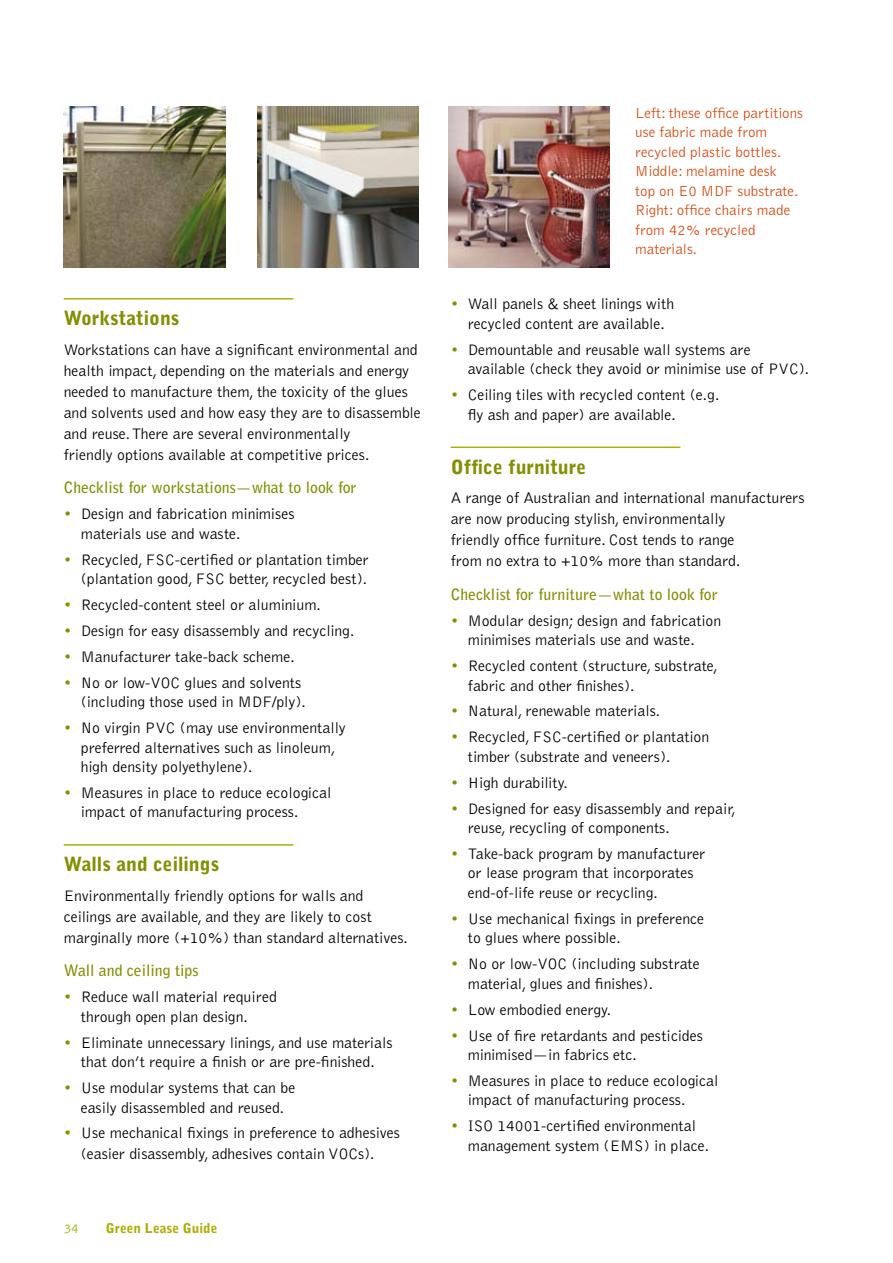
<style>
.page{position:relative;width:893px;height:1263px;background:#fff}
.page>*{position:absolute;margin:0;border:0;box-sizing:border-box;transform-origin:0 0}
.t1{font:900 19.5px "Bell Gothic";color:#829002}
.t2{font:300 15.75px/19.5px "Bell Gothic";color:#000}
.t3{font:700 15.75px "Bell Gothic";color:#829002}
.t4{font:300 15.75px/26px "Bell Gothic";color:#829002}
.t5{font:300 15px/19.5px "Bell Gothic";color:#d64c13}
.t6{font:900 13.5px "Bell Gothic";color:#afaf09}
.t7{font:300 13.5px "Bell Gothic";color:#afaf09}
</style>
<div class="page">
<hr style="left:64px;top:298px;width:229px;height:2px;background:#afaf09">
<hr style="left:64px;top:844px;width:229px;height:2px;background:#afaf09">
<hr style="left:451px;top:446px;width:229px;height:2px;background:#afaf09">
<img style="left:257px;top:106px;width:162px;height:162px">
<img style="left:448px;top:106px;width:161px;height:162px">
<img style="left:64px;top:106px;width:161px;height:162px">
<p class="t1" style="left:64px;top:307px;width:117px">Workstations</p>
<p class="t2" style="left:64px;top:339px;width:359px;line-height:21px">Workstations can have a significant environmental and health impact, depending on the materials and energy needed to manufacture them, the toxicity of the glues and solvents used and how easy they are to disassemble and reuse.There are several environmentally<br>friendly options available at competitive prices.</p>
<p class="t3" style="left:64px;top:478px;width:294px">Checklist for workstations—what to look for</p>
<p class="t2" style="left:81px;top:505px;width:215px">Design and fabrication minimises materials use and waste.</p>
<p class="t2" style="left:81px;top:550px;width:289px">Recycled, FSC-certified or plantation timber (plantation good, FSC better, recycled best).</p>
<p class="t2" style="left:81px;top:592px;width:275px;line-height:26px">Recycled-content steel or aluminium.<br>Design for easy disassembly and recycling.<br>Manufacturer take-back scheme.<br>No or low-VOC glues and solvents</p>
<p class="t2" style="left:81px;top:689px;width:266px;line-height:26px">(including those used in MDF/ply).<br>No virgin PVC (may use environmentally</p>
<p class="t2" style="left:81px;top:738px;width:256px">preferred alternatives such as linoleum, high density polyethylene).</p>
<p class="t2" style="left:81px;top:783px;width:252px">Measures in place to reduce ecological impact of manufacturing process.</p>
<p class="t1" style="left:64px;top:853px;width:157px">Walls and ceilings</p>
<p class="t2" style="left:64px;top:885px;width:346px;line-height:21px">Environmentally friendly options for walls and ceilings are available, and they are likely to cost marginally more (+1 0%) than standard alternatives.</p>
<p class="t3" style="left:64px;top:961px;width:136px">Wall and ceiling tips</p>
<p class="t2" style="left:81px;top:988px;width:198px">Reduce wall material required through open plan design.</p>
<p class="t2" style="left:81px;top:1033px;width:313px">Eliminate unnecessary linings, and use materials that don’t require a finish or are pre-finished.</p>
<p class="t2" style="left:81px;top:1078px;width:216px">Use modular systems that can be easily disassembled and reused.</p>
<p class="t2" style="left:81px;top:1123px;width:321px;line-height:21px">Use mechanical fixings in preference to adhesives (easier disassembly, adhesives contain VOCs).</p>
<p class="t4" style="left:64px;top:501px;width:9px">•</p>
<p class="t4" style="left:64px;top:547px;width:9px">•</p>
<p class="t4" style="left:64px;top:592px;width:9px;text-align:justify">• • • •</p>
<p class="t4" style="left:64px;top:715px;width:9px">•</p>
<p class="t4" style="left:64px;top:780px;width:9px">•</p>
<p class="t4" style="left:64px;top:984px;width:9px">•</p>
<p class="t4" style="left:64px;top:1030px;width:9px">•</p>
<p class="t4" style="left:64px;top:1075px;width:9px">•</p>
<p class="t4" style="left:64px;top:1121px;width:9px">•</p>
<p class="t7" style="left:64px;top:1221px;width:17px">34</p>
<p class="t6" style="left:106px;top:1220px;width:113px">Green Lease Guide</p>
<p class="t5" style="left:635px;top:103px;width:169px">Left: these office partitions use fabric made from recycled plastic bottles.<br>Middle: melamine desk<br>top on E0 MDF substrate.<br>Right: office chairs made from 42 % recycled materials.</p>
<p class="t2" style="left:468px;top:295px;width:208px">Wall panels &amp; sheet linings with recycled content are available.</p>
<p class="t2" style="left:468px;top:340px;width:343px">Demountable and reusable wall systems are available (check they avoid or minimise use of PVC).</p>
<p class="t2" style="left:468px;top:386px;width:253px">Ceiling tiles with recycled content (e.g. fly ash and paper) are available.</p>
<p class="t1" style="left:451px;top:455px;width:137px">Office furniture</p>
<p class="t2" style="left:451px;top:488px;width:355px;line-height:21px">A range of Australian and international manufacturers are now producing stylish, environmentally<br>friendly office furniture. Cost tends to range<br>from no extra to +1 0% more than standard.</p>
<p class="t3" style="left:451px;top:585px;width:269px">Checklist for furniture—what to look for</p>
<p class="t2" style="left:468px;top:611px;width:255px">Modular design; design and fabrication minimises materials use and waste.</p>
<p class="t2" style="left:468px;top:656px;width:252px">Recycled content (structure, substrate, fabric and other finishes).</p>
<p class="t2" style="left:468px;top:699px;width:243px;line-height:26px">Natural, renewable materials.<br>Recycled, FSC-certified or plantation</p>
<p class="t2" style="left:468px;top:744px;width:269px;line-height:26px">timber (substrate and veneers).<br>High durability.<br>Designed for easy disassembly and repair,</p>
<p class="t2" style="left:468px;top:815px;width:239px;line-height:26px">reuse, recycling of components.<br>Take-back program by manufacturer</p>
<p class="t2" style="left:468px;top:864px;width:227px">or lease program that incorporates end-of-life reuse or recycling.</p>
<p class="t2" style="left:468px;top:909px;width:238px">Use mechanical fixings in preference to glues where possible.</p>
<p class="t2" style="left:468px;top:955px;width:234px">No or low-VOC (including substrate material, glues and finishes).</p>
<p class="t2" style="left:468px;top:997px;width:237px;line-height:26px">Low embodied energy.<br>Use of fire retardants and pesticides</p>
<p class="t2" style="left:468px;top:1042px;width:252px;line-height:26px">minimised—in fabrics etc.<br>Measures in place to reduce ecological</p>
<p class="t2" style="left:468px;top:1087px;width:230px;line-height:26px">impact of manufacturing process.<br>ISO 14001-certified environmental</p>
<p class="t2" style="left:468px;top:1136px;width:243px">management system (EMS) in place.</p>
<p class="t4" style="left:451px;top:292px;width:9px">•</p>
<p class="t4" style="left:451px;top:337px;width:9px">•</p>
<p class="t4" style="left:451px;top:382px;width:9px">•</p>
<p class="t4" style="left:451px;top:608px;width:9px">•</p>
<p class="t4" style="left:451px;top:653px;width:9px">•</p>
<p class="t4" style="left:451px;top:699px;width:9px">• •</p>
<p class="t4" style="left:451px;top:770px;width:9px">• •</p>
<p class="t4" style="left:451px;top:841px;width:9px">•</p>
<p class="t4" style="left:451px;top:906px;width:9px">•</p>
<p class="t4" style="left:451px;top:951px;width:9px">•</p>
<p class="t4" style="left:451px;top:997px;width:9px">• •</p>
<p class="t4" style="left:451px;top:1068px;width:9px">•</p>
<p class="t4" style="left:451px;top:1113px;width:9px">•</p>
</div>
